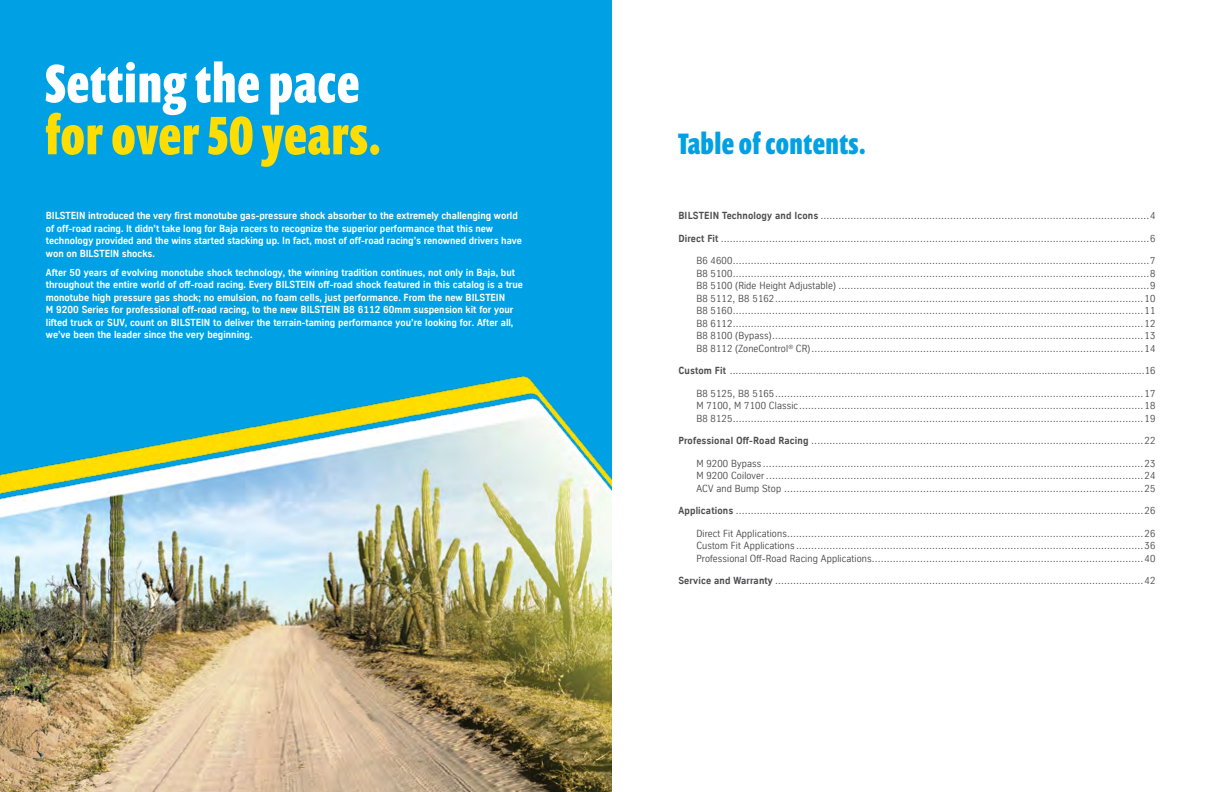
<style>
.page{position:relative;width:1224px;height:792px;background:#fff}
.page>*{position:absolute;margin:0;border:0;box-sizing:border-box;transform-origin:0 0}
.t1{font:700 55px "Prenton RP Ultra Cond";letter-spacing:.035em;color:#fd0}
.t2{font:700 55px "Prenton RP Ultra Cond";letter-spacing:.035em;color:#fff}
.t3{font:700 30px "Prenton RP Ultra Cond";letter-spacing:.035em;color:#00a1e4}
.t4{font:10px/12.5px "TK Type";letter-spacing:.015em;color:#4d4d4f;text-align:justify}
.t5{font:700 10px/12.5px "TK Type";color:#fff}
.s1{font-weight:700}
</style>
<div class="page">
<img style="left:0;top:0;width:612px;height:792px">
<h1 class="t2" style="left:46px;top:48px;width:315px">Setting the pace</h1>
<h1 class="t1" style="left:46px;top:100px;width:336px">for over 50 years.</h1>
<p class="t5" style="left:46px;top:210px;width:478px">BILSTEIN introduced the very first monotube gas-pressure shock absorber to the extremely challenging world of off-road racing. It didn’t take long for Baja racers to recognize the superior performance that this new technology provided and the wins started stacking up. In fact, most of off-road racing’s renowned drivers have won on BILSTEIN shocks.</p>
<p class="t5" style="left:46px;top:266px;width:479px">After 50 years of evolving monotube shock technology, the winning tradition continues, not only in Baja, but throughout the entire world of off-road racing. Every BILSTEIN off-road shock featured in this catalog is a true monotube high pressure gas shock; no emulsion, no foam cells, just performance. From the new BILSTEIN<br>M 9200 Series for professional off-road racing, to the new BILSTEIN B8 6112 60mm suspension kit for your lifted truck or SUV, count on BILSTEIN to deliver the terrain-taming performance you’re looking for. After all, we’ve been the leader since the very beginning.</p>
<h2 class="t3" style="left:678px;top:125px;width:189px">Table of contents.</h2>
<p class="t4" style="left:678px;top:210px;width:478px"><span class="s1">BILSTEIN Technology and Icons</span> .............................................................................................................4</p>
<p class="t4" style="left:678px;top:232px;width:478px"><span class="s1">Direct Fit</span> ..............................................................................................................................................6</p>
<p class="t4" style="left:696px;top:255px;width:461px">B6 4600..........................................................................................................................................7<br>B8 5100..........................................................................................................................................8<br>B8 5100 (Ride Height Adjustable) .......................................................................................................9<br>B8 5112, B8 5162..........................................................................................................................10<br>B8 5160........................................................................................................................................11<br>B8 6112........................................................................................................................................12<br>B8 8100 (Bypass)...........................................................................................................................13<br>B8 8112 (ZoneControl<sup>®</sup> CR)..............................................................................................................14</p>
<p class="t4" style="left:678px;top:365px;width:478px"><span class="s1">Custom Fit</span> .................................................................................................................................................16</p>
<p class="t4" style="left:696px;top:387px;width:460px">B8 5125, B8 5165..........................................................................................................................17<br>M 7100, M 7100 Classic..................................................................................................................18<br>B8 8125........................................................................................................................................19</p>
<p class="t4" style="left:678px;top:435px;width:478px"><span class="s1">Professional Off-Road Racing</span> ..............................................................................................................22</p>
<p class="t4" style="left:696px;top:457px;width:460px">M 9200 Bypass ..............................................................................................................................23<br>M 9200 Coilover .............................................................................................................................24<br>ACV and Bump Stop .......................................................................................................................25</p>
<p class="t4" style="left:678px;top:505px;width:478px"><span class="s1">Applications</span> .......................................................................................................................................26</p>
<p class="t4" style="left:696px;top:527px;width:461px">Direct Fit Applications......................................................................................................................26<br>Custom Fit Applications ...................................................................................................................36<br>Professional Off-Road Racing Applications..........................................................................................40</p>
<p class="t4" style="left:678px;top:575px;width:479px"><span class="s1">Service and Warranty</span> ..........................................................................................................................42</p>
</div>
